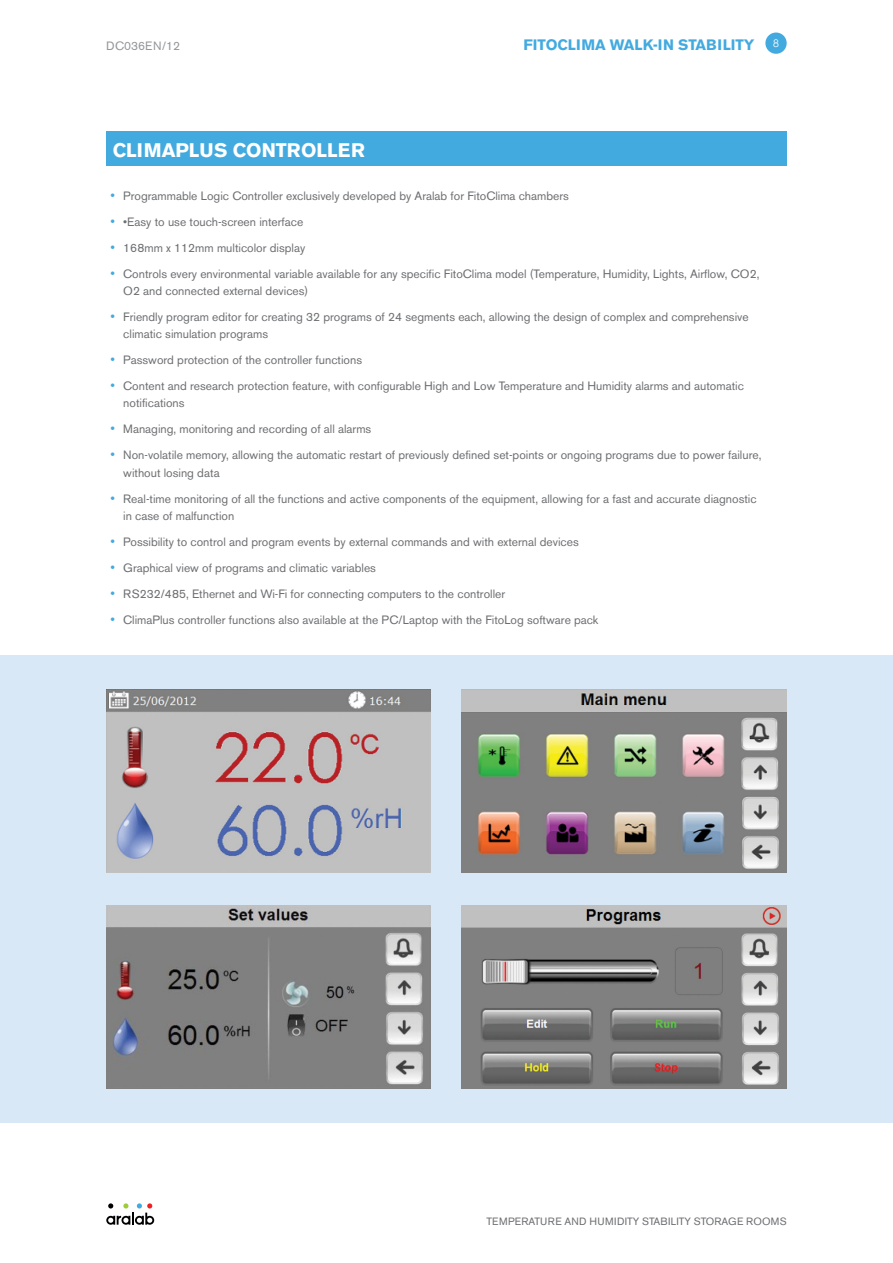
<style>
.page{position:relative;width:893px;height:1263px;background:#fff}
.page>*{position:absolute;margin:0;border:0;box-sizing:border-box;transform-origin:0 0}
.t1{font:700 19.5px "Akzidenz Grotesk BE";color:#fff}
.t2{font:700 15px "Akzidenz Grotesk BE";color:#43aae0}
.t3{font:12px/17.4px "Akzidenz Grotesk BE";color:#6d6e71}
.t4{font:12px "Akzidenz Grotesk BE";color:#939598}
.t5{font:10.5px "Akzidenz Grotesk BE";letter-spacing:.02em;color:#6d6e71}
.s1{font-size:13.5px;color:#43aae0}
</style>
<div class="page">
<div style="left:765px;top:33px;width:22px;height:21px;background:#43aae0;border-radius:50%"></div>
<svg style="left:106px;top:1203px;width:48px;height:22px"></svg>
<div style="left:0;top:656px;width:893px;height:467px;background:#d9e8f7"></div>
<div style="left:106px;top:132px;width:681px;height:34px;background:#43aae0"></div>
<img style="left:106px;top:690px;width:325px;height:183px">
<img style="left:462px;top:690px;width:324px;height:183px">
<img style="left:106px;top:905px;width:325px;height:184px">
<img style="left:462px;top:905px;width:324px;height:184px">
<p class="t4" style="left:106px;top:39px;width:75px">DC036EN/12</p>
<p class="t2" style="left:524px;top:36px;width:257px">FITOCLIMA WALK-IN STABILITY <sup>8</sup></p>
<h1 class="t1" style="left:113px;top:139px;width:253px">CLIMAPLUS CONTROLLER</h1>
<p class="t3" style="left:111px;top:187px;width:460px"><span class="s1">•</span> Programmable Logic Controller exclusively developed by Aralab for FitoClima chambers</p>
<p class="t3" style="left:111px;top:213px;width:194px"><span class="s1">•</span> •Easy to use touch-screen interface</p>
<p class="t3" style="left:111px;top:239px;width:196px"><span class="s1">•</span> 168mm x 112mm multicolor display</p>
<p class="t3" style="left:123px;top:265px;width:638px;text-indent:-13px"><span class="s1">•</span> Controls every environmental variable available for any specific FitoClima model (Temperature, Humidity, Lights, Airflow, CO2,<br>O2 and connected external devices)</p>
<p class="t3" style="left:123px;top:308px;width:627px;text-indent:-13px"><span class="s1">•</span> Friendly program editor for creating 32 programs of 24 segments each, allowing the design of complex and comprehensive climatic simulation programs</p>
<p class="t3" style="left:111px;top:351px;width:253px"><span class="s1">•</span> Password protection of the controller functions</p>
<p class="t3" style="left:123px;top:377px;width:622px;text-indent:-13px"><span class="s1">•</span> Content and research protection feature, with configurable High and Low Temperature and Humidity alarms and automatic notifications</p>
<p class="t3" style="left:111px;top:420px;width:262px"><span class="s1">•</span> Managing, monitoring and recording of all alarms</p>
<p class="t3" style="left:123px;top:446px;width:640px;text-indent:-13px"><span class="s1">•</span> Non-volatile memory, allowing the automatic restart of previously defined set-points or ongoing programs due to power failure, without losing data</p>
<p class="t3" style="left:123px;top:490px;width:635px;text-indent:-13px"><span class="s1">•</span> Real-time monitoring of all the functions and active components of the equipment, allowing for a fast and accurate diagnostic in case of malfunction</p>
<p class="t3" style="left:111px;top:533px;width:470px"><span class="s1">•</span> Possibility to control and program events by external commands and with external devices</p>
<p class="t3" style="left:111px;top:559px;width:267px"><span class="s1">•</span> Graphical view of programs and climatic variables</p>
<p class="t3" style="left:111px;top:585px;width:396px"><span class="s1">•</span> RS232/485, Ethernet and Wi-Fi for connecting computers to the controller</p>
<p class="t3" style="left:111px;top:611px;width:489px"><span class="s1">•</span> ClimaPlus controller functions also available at the PC/Laptop with the FitoLog software pack</p>
<p class="t5" style="left:487px;top:1215px;width:302px">TEMPERATURE AND HUMIDITY STABILITY STORAGE ROOMS</p>
</div>
